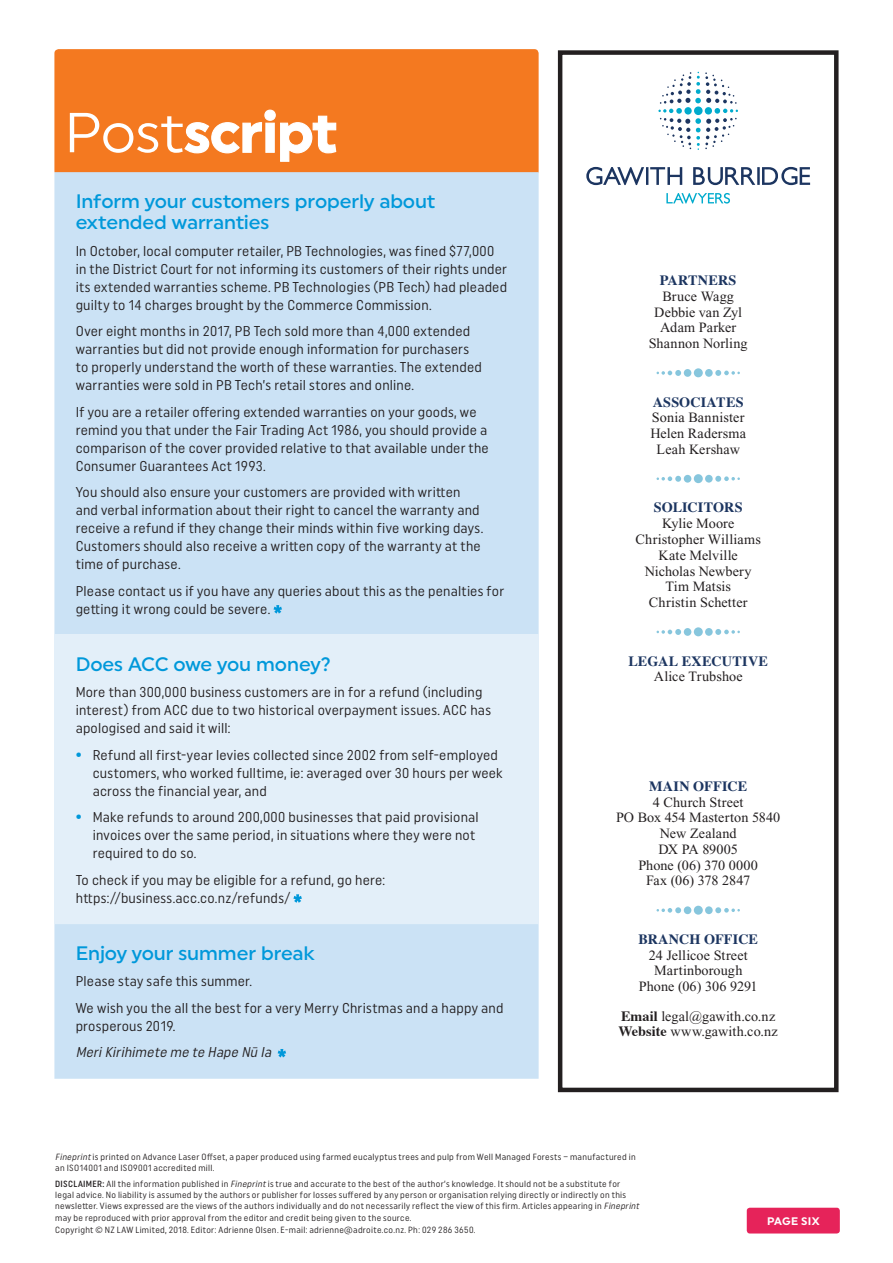
<style>
.page{position:relative;width:893px;height:1263px;background:#fff}
.page>*{position:absolute;margin:0;border:0;box-sizing:border-box;transform-origin:0 0}
.t1{font:700 56.25px "Uniform";letter-spacing:-.01em;color:#fff}
.t2{font:500 19.5px/21px "Uniform";letter-spacing:-.005em;color:#0098da}
.t3{font:14.25px/18px "Uniform Condensed";letter-spacing:.015em;color:#231f20}
.t4{font:14.25px/15.8px "Times New Roman";letter-spacing:.005em;color:#231f20;text-align:center}
.t5{font:700 14.25px "Times";letter-spacing:.005em;color:#1c3560}
.t6{font:italic 14.25px "Uniform Condensed";color:#231f20}
.t7{font:700 10.95px "Uniform";letter-spacing:.02em;color:#fff}
.t8{font:9px/11.2px "Uniform Condensed";letter-spacing:.03em;color:#231f20}
.s1{font-weight:400}
.s2{font-family:"Uniform";font-weight:700;font-size:15px;color:#0098da}
.s3{font-family:"Times";font-weight:700}
.s4{font-style:italic}
.s5{font-weight:500}
</style>
<div class="page">
<div style="left:54px;top:49px;width:485px;height:126px;background:#f47920;border-radius:4px"></div>
<svg style="left:184px;top:109px;width:153px;height:53px"></svg>
<div style="left:747px;top:1208px;width:93px;height:25px;background:#e6235a;border-radius:3px"></div>
<div style="left:54px;top:172px;width:485px;height:907px;background:#cbe2f5"></div>
<div style="left:54px;top:635px;width:485px;height:289px;background:#e3eff9"></div>
<svg style="left:273px;top:605px;width:9px;height:9px"></svg>
<svg style="left:293px;top:894px;width:9px;height:9px"></svg>
<svg style="left:278px;top:1049px;width:8px;height:8px"></svg>
<div style="left:558px;top:50px;width:280px;height:1042px;border:4px solid #231f20"></div>
<div style="left:705px;top:369px;width:8px;height:8px;background:#87c6dd;border-radius:50%"></div>
<svg style="left:715px;top:370px;width:25px;height:6px"></svg>
<div style="left:684px;top:369px;width:7px;height:8px;background:#87c6dd;border-radius:50%"></div>
<svg style="left:656px;top:370px;width:25px;height:6px"></svg>
<div style="left:694px;top:368px;width:9px;height:9px;background:#87c6dd;border-radius:50%"></div>
<div style="left:705px;top:475px;width:8px;height:8px;background:#87c6dd;border-radius:50%"></div>
<svg style="left:715px;top:476px;width:25px;height:6px"></svg>
<div style="left:684px;top:475px;width:7px;height:8px;background:#87c6dd;border-radius:50%"></div>
<svg style="left:656px;top:476px;width:25px;height:6px"></svg>
<div style="left:694px;top:474px;width:9px;height:9px;background:#87c6dd;border-radius:50%"></div>
<div style="left:705px;top:628px;width:8px;height:8px;background:#87c6dd;border-radius:50%"></div>
<svg style="left:715px;top:629px;width:25px;height:6px"></svg>
<div style="left:684px;top:628px;width:7px;height:8px;background:#87c6dd;border-radius:50%"></div>
<svg style="left:656px;top:629px;width:25px;height:6px"></svg>
<div style="left:694px;top:627px;width:9px;height:9px;background:#87c6dd;border-radius:50%"></div>
<div style="left:705px;top:906px;width:8px;height:8px;background:#87c6dd;border-radius:50%"></div>
<svg style="left:715px;top:907px;width:25px;height:6px"></svg>
<div style="left:684px;top:906px;width:7px;height:8px;background:#87c6dd;border-radius:50%"></div>
<svg style="left:656px;top:907px;width:25px;height:6px"></svg>
<div style="left:694px;top:906px;width:9px;height:9px;background:#87c6dd;border-radius:50%"></div>
<svg style="left:586px;top:167px;width:224px;height:18px"></svg>
<svg style="left:666px;top:193px;width:64px;height:11px"></svg>
<svg style="left:658px;top:72px;width:80px;height:78px"></svg>
<h1 class="t1" style="left:64px;top:99px;width:275px"><span class="s1">Post</span>script</h1>
<h2 class="t2" style="left:76px;top:190px;width:361px">Inform your customers properly about extended warranties</h2>
<p class="t3" style="left:76px;top:241px;width:433px">In October, local computer retailer, PB Technologies, was fined $77,000 in the District Court for not informing its customers of their rights under its extended warranties scheme. PB Technologies (PB Tech) had pleaded guilty to 14 charges brought by the Commerce Commission.</p>
<p class="t3" style="left:76px;top:322px;width:408px">Over eight months in 2017, PB Tech sold more than 4,000 extended warranties but did not provide enough information for purchasers to properly understand the worth of these warranties. The extended warranties were sold in PB Tech’s retail stores and online.</p>
<p class="t3" style="left:76px;top:402px;width:415px">If you are a retailer offering extended warranties on your goods, we remind you that under the Fair Trading Act 1986, you should provide a comparison of the cover provided relative to that available under the Consumer Guarantees Act 1993.</p>
<p class="t3" style="left:76px;top:483px;width:409px">You should also ensure your customers are provided with written and verbal information about their right to cancel the warranty and receive a refund if they change their minds within five working days.<br>Customers should also receive a written copy of the warranty at the time of purchase.</p>
<p class="t3" style="left:76px;top:581px;width:430px">Please contact us if you have any queries about this as the penalties for getting it wrong could be severe.</p>
<h2 class="t2" style="left:76px;top:653px;width:257px">Does ACC owe you money?</h2>
<p class="t3" style="left:76px;top:683px;width:417px">More than 300,000 business customers are in for a refund (including interest) from ACC due to two historical overpayment issues. ACC has apologised and said it will:</p>
<p class="t3" style="left:93px;top:745px;width:411px;text-indent:-17px"><span class="s2">•</span> Refund all first-year levies collected since 2002 from self-employed customers, who worked fulltime, ie: averaged over 30 hours per week across the financial year, and</p>
<p class="t3" style="left:93px;top:808px;width:387px;text-indent:-17px"><span class="s2">•</span> Make refunds to around 200,000 businesses that paid provisional invoices over the same period, in situations where they were not required to do so.</p>
<p class="t3" style="left:76px;top:870px;width:311px">To check if you may be eligible for a refund, go here: https://business.acc.co.nz/refunds/</p>
<h2 class="t2" style="left:76px;top:942px;width:240px">Enjoy your summer break</h2>
<p class="t3" style="left:76px;top:968px;width:429px;line-height:26.5px">Please stay safe this summer.<br>We wish you the all the best for a very Merry Christmas and a happy and</p>
<p class="t3" style="left:76px;top:1017px;width:101px">prosperous 2019.</p>
<p class="t6" style="left:76px;top:1044px;width:200px">MeriKirihimete me te Hape Nū Ia</p>
<p class="t5" style="left:660px;top:266px;width:78px">PARTNERS</p>
<p class="t4" style="left:649px;top:288px;width:100px">Bruce Wagg<br>Debbie van Zyl<br>Adam Parker<br>Shannon Norling</p>
<p class="t5" style="left:653px;top:388px;width:92px">ASSOCIATES</p>
<p class="t4" style="left:650px;top:410px;width:97px">Sonia Bannister<br>Helen Radersma<br>Leah Kershaw</p>
<p class="t5" style="left:654px;top:494px;width:90px">SOLICITORS</p>
<p class="t4" style="left:635px;top:516px;width:127px">Kylie Moore<br>Christopher Williams<br>Kate Melville<br>Nicholas Newbery<br>Tim Matsis<br>Christin Schetter</p>
<p class="t5" style="left:628px;top:647px;width:141px">LEGAL EXECUTIVE</p>
<p class="t4" style="left:654px;top:669px;width:90px">Alice Trubshoe</p>
<p class="t5" style="left:649px;top:772px;width:100px">MAIN OFFICE</p>
<p class="t4" style="left:616px;top:794px;width:166px">4 Church Street<br>PO Box 454 Masterton 5840<br>New Zealand<br>DX PA 89005<br>Phone (06) 370 0000<br>Fax (06) 378 2847</p>
<p class="t5" style="left:638px;top:925px;width:121px">BRANCH OFFICE</p>
<p class="t4" style="left:639px;top:947px;width:120px">24 Jellicoe Street<br>Martinborough<br>Phone (06) 306 9291</p>
<p class="t4" style="left:618px;top:1008px;width:161px;text-align:left"><span class="s3">Email</span> legal@gawith.co.nz<br><span class="s3">Website</span> www.gawith.co.nz</p>
<p class="t8" style="left:55px;top:1151px;width:582px"><span class="s4">Fineprint</span>is printed on Advance Laser Offset, a paper produced using farmed eucalyptus trees and pulp from Well Managed Forests – manufactured in an ISO14001 and ISO9001 accredited mill.</p>
<p class="t8" style="left:55px;top:1178px;width:587px"><span class="s5">DISCLAIMER:</span> All the information published in <span class="s4">Fineprint</span>is true and accurate to the best of the author’s knowledge. It should not be a substitute for legal advice. No liability is assumed by the authors or publisher for losses suffered by any person or organisation relying directly or indirectly on this newsletter. Views expressed are the views of the authors individually and do not necessarily reflect the view of this firm. Articles appearing in <span class="s4">Fineprint </span>may be reproduced with prior approval from the editor and credit being given to the source.</p>
<p class="t8" style="left:55px;top:1224px;width:422px">Copyright © NZ LAW Limited, 2018. Editor: Adrienne Olsen. E-mail: adrienne@adroite.co.nz. Ph: 029 286 3650.</p>
<p class="t7" style="left:767px;top:1214px;width:54px">PAGE SIX</p>
</div>
